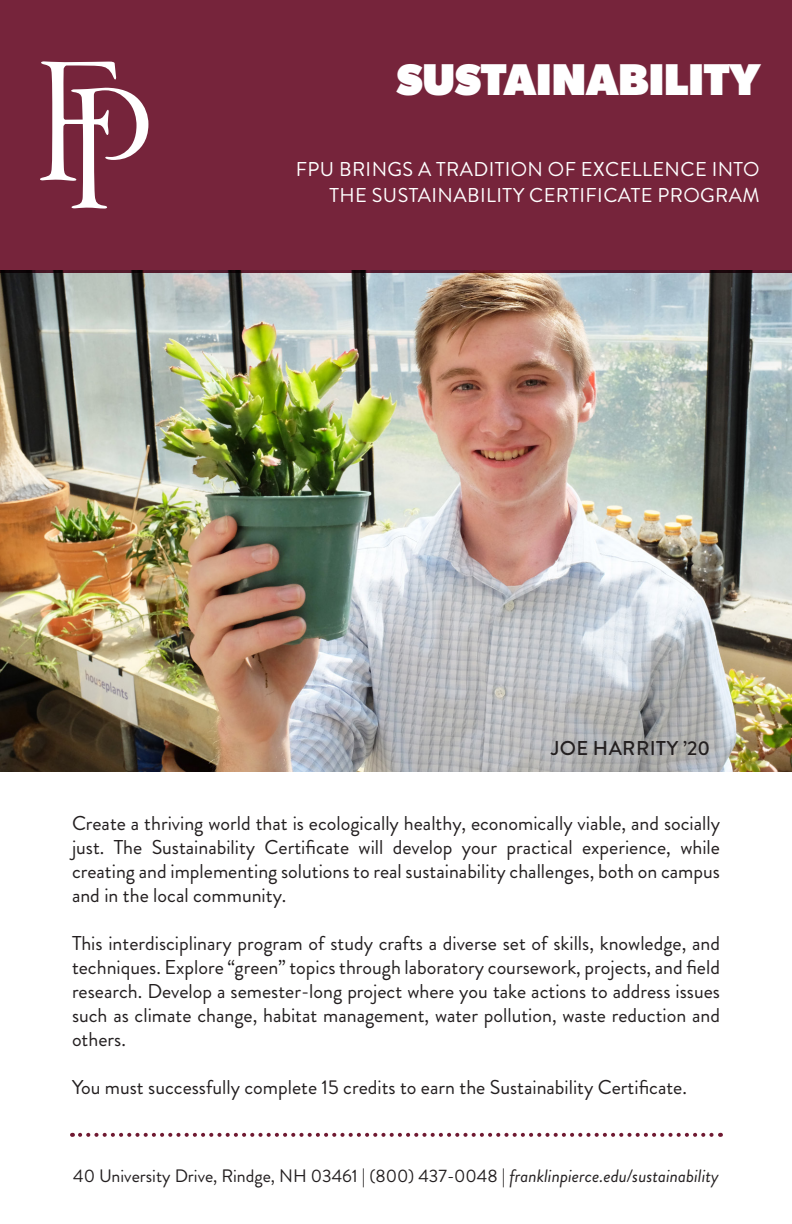
<style>
.page{position:relative;width:792px;height:1224px;background:#fff}
.page>*{position:absolute;margin:0;border:0;box-sizing:border-box;transform-origin:0 0}
.t1{font:800 44.6px "Gibson";color:#fff}
.t2{font:20px/24px "Brandon Grotesque";color:#231f20;text-align:justify}
.t3{font:20px "Brandon Grotesque";letter-spacing:.02em;color:#fff}
.t4{font:500 20px "Brandon Grotesque";letter-spacing:.02em;color:#231f20}
.t5{font:18px "Brandon Grotesque";color:#231f20}
.s1{font-style:italic}
</style>
<div class="page">
<svg style="left:80px;top:1133px;width:641px;height:4px"></svg>
<img style="left:0;top:272px;width:792px;height:500px">
<div style="left:0;top:0;width:792px;height:272px;background:#76243b"></div>
<svg style="left:40px;top:61px;width:108px;height:147px"></svg>
<p class="t1" style="left:397px;top:53px;width:365px">SUSTAINABILITY</p>
<p class="t3" style="left:296px;top:156px;width:465px">FPU BRINGS A TRADITION OF EXCELLENCE INTO</p>
<p class="t3" style="left:330px;top:182px;width:432px">THE SUSTAINABILITY CERTIFICATE PROGRAM</p>
<p class="t4" style="left:551px;top:734px;width:160px">JOE HARRITY ’20</p>
<p class="t2" style="left:72px;top:811px;width:650px">Create a thriving world that is ecologically healthy, economically viable, and socially just. The Sustainability Certificate will develop your practical experience, while creating and implementing solutions to real sustainability challenges, both on campus and in the local community.</p>
<p class="t2" style="left:72px;top:931px;width:650px">This interdisciplinary program of study crafts a diverse set of skills, knowledge, and techniques. Explore “green” topics through laboratory coursework, projects, and field research. Develop a semester-long project where you take actions to address issues such as climate change, habitat management, water pollution, waste reduction and others.</p>
<p class="t2" style="left:72px;top:1075px;width:616px">You must successfully complete 15 credits to earn the Sustainability Certificate.</p>
<p class="t5" style="left:73px;top:1164px;width:647px">40 University Drive, Rindge, NH 03461 | (800) 437-0048 | <span class="s1">franklinpierce.edu/sustainability</span></p>
</div>
